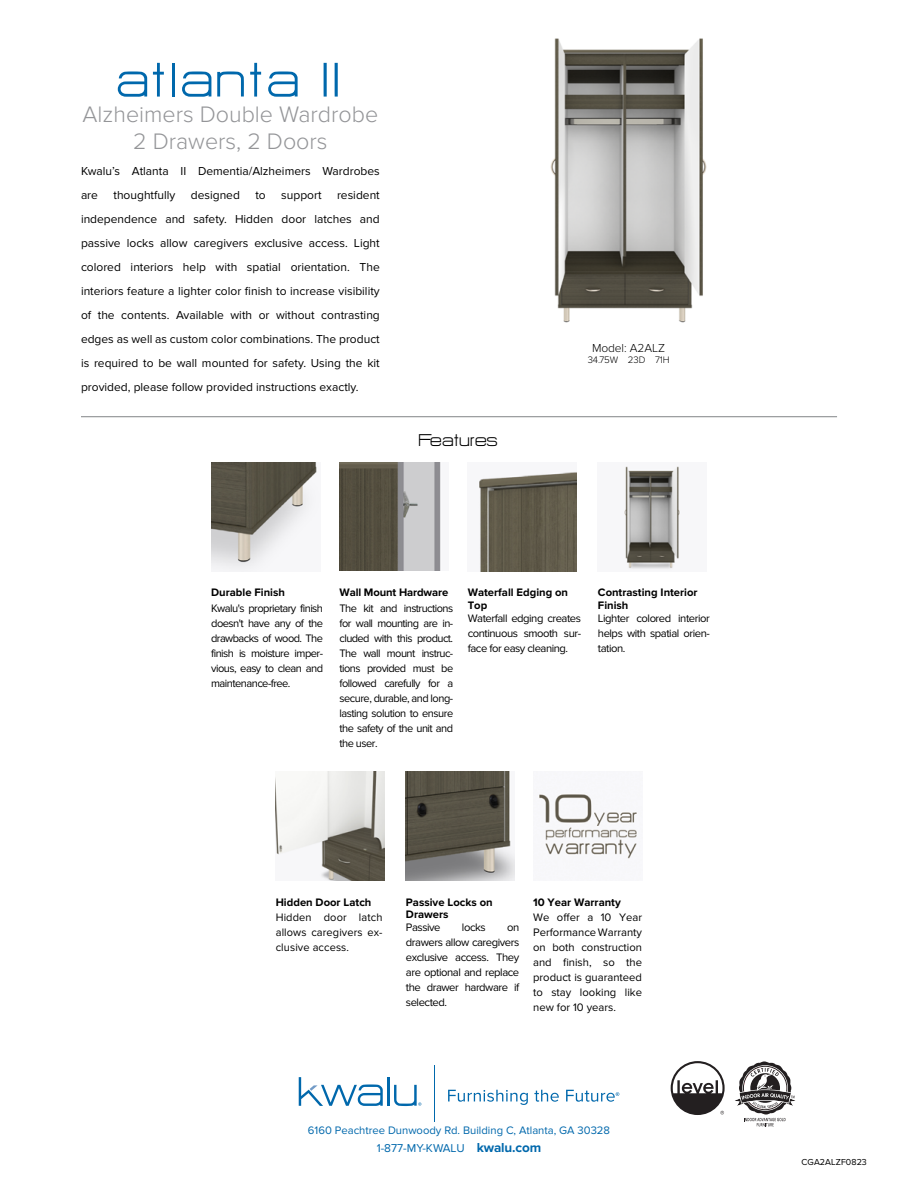
<style>
.page{position:relative;width:918px;height:1188px;background:#fff}
.page>*{position:absolute;margin:0;border:0;box-sizing:border-box;transform-origin:0 0}
.t1{font:60px "HURTMOLD";letter-spacing:.03em;color:#0068ac}
.t2{font:300 23.25px/27px "Proxima Nova";color:#949598;text-align:center}
.t3{font:21px "HURTMOLD";color:#000}
.t4{font:12px/24px "Proxima Nova";color:#000}
.t5{font:300 12px "Proxima Nova";letter-spacing:-.005em;color:#000}
.t6{font:11.85px "Proxima Nova";color:#0068ac}
.t7{font:11.25px/15px "Proxima Nova";letter-spacing:-.04em;color:#000;text-align:justify}
.t8{font:700 11.25px/12.8px "Proxima Nova";color:#000}
.t9{font:11.25px "Proxima Nova";color:#0068ac}
.t10{font:300 9.75px "Proxima Nova";letter-spacing:-.01em;color:#000}
.t11{font:9px "Proxima Nova";color:#000}
.s1{font-weight:700;font-size:13.5px}
</style>
<div class="page">
<svg style="left:671px;top:1061px;width:54px;height:54px"></svg>
<svg style="left:735px;top:1061px;width:61px;height:65px"></svg>
<hr style="left:434px;top:1066px;width:1px;height:56px;background:#0068ac">
<hr style="left:387px;top:1077px;width:3px;height:29px;background:#0068ac">
<svg style="left:394px;top:1085px;width:27px;height:21px"></svg>
<svg style="left:299px;top:1077px;width:84px;height:29px"></svg>
<svg style="left:448px;top:1090px;width:80px;height:15px"></svg>
<svg style="left:534px;top:1090px;width:25px;height:12px"></svg>
<svg style="left:566px;top:1090px;width:53px;height:12px"></svg>
<img style="left:550px;top:38px;width:157px;height:285px">
<hr style="left:81px;top:416px;width:756px;height:1px;background:#909294">
<img style="left:211px;top:462px;width:106px;height:109px">
<img style="left:539px;top:794px;width:98px;height:65px">
<img style="left:276px;top:772px;width:109px;height:109px">
<img style="left:406px;top:772px;width:109px;height:109px">
<img style="left:624px;top:466px;width:56px;height:104px">
<img style="left:479px;top:472px;width:98px;height:99px">
<img style="left:340px;top:462px;width:101px;height:109px">
<h1 class="t1" style="left:117px;top:49px;width:228px">atlanta II</h1>
<h2 class="t2" style="left:83px;top:101px;width:297px">Alzheimers Double Wardrobe<br>2 Drawers, 2 Doors</h2>
<p class="t4" style="left:81px;top:160px;width:300px">Kwalu’s Atlanta II Dementia/Alzheimers Wardrobes are</p>
<p class="t4" style="left:113px;top:184px;width:63px">thoughtfully</p>
<p class="t4" style="left:191px;top:184px;width:51px">designed</p>
<p class="t4" style="left:255px;top:184px;width:12px">to</p>
<p class="t4" style="left:281px;top:184px;width:42px">support</p>
<p class="t4" style="left:81px;top:184px;width:300px;text-align:justify;text-indent:256px">resident independence and safety. Hidden door latches and passive locks allow caregivers exclusive access. Light colored interiors help with spatial orientation. The interiors feature a lighter color finish to increase visibility of the contents. Available with or without contrasting edges as well as custom color combinations. The product is required to be wall mounted for safety. Using the kit provided, please follow provided instructions exactly.</p>
<h3 class="t3" style="left:419px;top:429px;width:81px">Features</h3>
<p class="t5" style="left:592px;top:341px;width:75px">Model: A2ALZ</p>
<p class="t10" style="left:588px;top:355px;width:83px">34.75W 23D 71H</p>
<p class="t8" style="left:211px;top:587px;width:75px">Durable Finish</p>
<p class="t7" style="left:211px;top:601px;width:113px">Kwalu's proprietary finish doesn't have any of the drawbacks of wood. The finish is moisture imper&shy;vious, easy to clean and maintenance-free.</p>
<p class="t8" style="left:340px;top:587px;width:110px">Wall Mount Hardware</p>
<p class="t7" style="left:340px;top:601px;width:115px">The kit and instructions for wall mounting are in&shy;cluded with this product.<br>The wall mount instruc&shy;tions provided must be followed carefully for a secure, durable, and long&shy;lasting solution to ensure the safety of the unit and the user.</p>
<p class="t8" style="left:468px;top:587px;width:102px">Waterfall Edging on<br>Top</p>
<p class="t7" style="left:468px;top:611px;width:115px">Waterfall edging creates continuous smooth sur&shy;face for easy cleaning.</p>
<p class="t8" style="left:598px;top:587px;width:101px">Contrasting Interior<br>Finish</p>
<p class="t7" style="left:598px;top:611px;width:113px">Lighter colored interior helps with spatial orien&shy;tation.</p>
<p class="t8" style="left:406px;top:896px;width:88px">Passive Locks on<br>Drawers</p>
<p class="t8" style="left:276px;top:896px;width:97px">Hidden Door Latch</p>
<p class="t7" style="left:276px;top:910px;width:108px">Hidden door latch allows caregivers ex&shy;clusive access.</p>
<p class="t7" style="left:406px;top:921px;width:36px">Passive</p>
<p class="t7" style="left:462px;top:921px;width:25px">locks</p>
<p class="t7" style="left:406px;top:921px;width:115px;text-indent:101px">on drawers allow caregivers exclusive access. They are optional and replace the drawer hardware if selected.</p>
<p class="t8" style="left:533px;top:896px;width:89px">10 Year Warranty</p>
<p class="t7" style="left:533px;top:910px;width:110px">We offer a 10 Year Performance Warranty on both construction and finish, so the product is guaranteed to stay looking like new for 10 years.</p>
<p class="t9" style="left:308px;top:1124px;width:304px">6160 Peachtree Dunwoody Rd. Building C, Atlanta, GA 30328</p>
<p class="t6" style="left:377px;top:1142px;width:166px">1-877-MY-KWALU <span class="s1">kwalu.com</span></p>
<p class="t11" style="left:802px;top:1157px;width:67px">CGA2ALZF0823</p>
</div>
